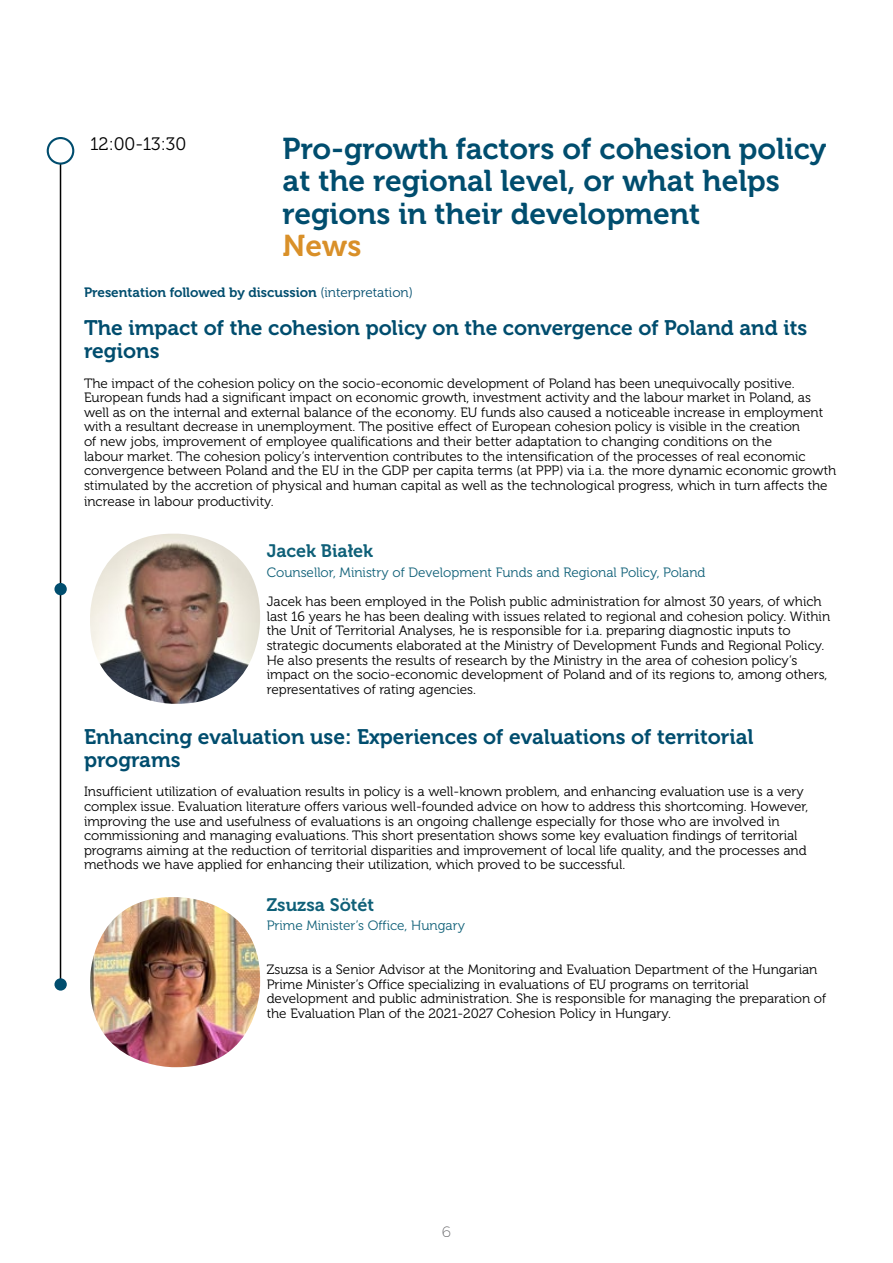
<style>
.page{position:relative;width:893px;height:1263px;background:#fff}
.page>*{position:absolute;margin:0;border:0;box-sizing:border-box;transform-origin:0 0}
.t1{font:30px/32.4px "Museo 700";color:#004d6e}
.t2{font:30px "Museo 700";color:#d99029}
.t3{font:21px/22.6px "Museo 700";color:#004d6e}
.t4{font:18px "Museo 700";color:#0f6078}
.t5{font:18px "Museo 300";color:#000}
.t6{font:200 15px "Montserrat";color:#5d5d60}
.t7{font:13.5px/14.5px "Museo 300";color:#000}
.t8{font:13.5px "Museo 300";color:#0f6078}
.t9{font:13.5px "Museo 700";color:#004d6e}
.s1{font-family:"Museo 300"}
</style>
<div class="page">
<hr style="left:60px;top:152px;width:1px;height:832px;background:#000">
<img style="left:90px;top:534px;width:170px;height:170px">
<img style="left:90px;top:897px;width:170px;height:170px">
<div style="left:54px;top:583px;width:13px;height:12px;background:#004d6e;border-radius:50%"></div>
<svg style="left:54px;top:978px;width:13px;height:13px"></svg>
<div style="left:48px;top:138px;width:25px;height:26px;background:#fff;border-radius:50%"></div>
<div style="left:47px;top:137px;width:27px;height:28px;border:2px solid #004d6e;border-radius:50%"></div>
<h3 class="t5" style="left:90px;top:134px;width:98px">12:00-13:30</h3>
<h1 class="t1" style="left:283px;top:133px;width:545px">Pro-growth factors of cohesion policy at the regional level, or what helps regions in their development</h1>
<h1 class="t2" style="left:283px;top:229px;width:80px">News</h1>
<p class="t9" style="left:84px;top:284px;width:330px">Presentation followed by discussion <span class="s1">(interpretation)</span></p>
<h2 class="t3" style="left:84px;top:317px;width:725px">The impact of the cohesion policy on the convergence of Poland and its regions</h2>
<p class="t7" style="left:84px;top:376px;width:754px">The impact of the cohesion policy on the socio-economic development of Poland has been unequivocally positive.<br>European funds had a significant impact on economic growth, investment activity and the labour market in Poland, as well as on the internal and external balance of the economy. EU funds also caused a noticeable increase in employment with a resultant decrease in unemployment. The positive effect of European cohesion policy is visible in the creation<br>of new jobs, improvement of employee qualifications and their better adaptation to changing conditions on the<br>labour market. The cohesion policy’s intervention contributes to the intensification of the processes of real economic convergence between Poland and the EU in the GDP per capita terms (at PPP) via i.a. the more dynamic economic growth stimulated by the accretion of physical and human capital as well as the technological progress, which in turn affects the</p>
<p class="t7" style="left:84px;top:494px;width:191px">increase in labour productivity.</p>
<h3 class="t4" style="left:267px;top:541px;width:108px">Jacek Białek</h3>
<p class="t8" style="left:267px;top:565px;width:440px">Counsellor, Ministry of Development Funds and Regional Policy, Poland</p>
<p class="t7" style="left:267px;top:595px;width:565px">Jacek has been employed in the Polish public administration for almost 30 years, of which last 16 years he has been dealing with issues related to regional and cohesion policy. Within the Unit of Territorial Analyses, he is responsible for i.a. preparing diagnostic inputs to strategic documents elaborated at the Ministry of Development Funds and Regional Policy.<br>He also presents the results of research by the Ministry in the area of cohesion policy’s impact on the socio-economic development of Poland and of its regions to, among others, representatives of rating agencies.</p>
<h2 class="t3" style="left:84px;top:726px;width:671px">Enhancing evaluation use: Experiences of evaluations of territorial programs</h2>
<p class="t7" style="left:84px;top:785px;width:726px">Insufficient utilization of evaluation results in policy is a well-known problem, and enhancing evaluation use is a very complex issue. Evaluation literature offers various well-founded advice on how to address this shortcoming. However, improving the use and usefulness of evaluations is an ongoing challenge especially for those who are involved in commissioning and managing evaluations. This short presentation shows some key evaluation findings of territorial programs aiming at the reduction of territorial disparities and improvement of local life quality, and the processes and methods we have applied for enhancing their utilization, which proved to be successful.</p>
<h3 class="t4" style="left:267px;top:894px;width:109px">Zsuzsa Sötét</h3>
<p class="t8" style="left:267px;top:918px;width:200px">Prime Minister’s Office, Hungary</p>
<p class="t7" style="left:267px;top:962px;width:561px">Zsuzsa is a Senior Advisor at the Monitoring and Evaluation Department of the Hungarian Prime Minister’s Office specializing in evaluations of EU programs on territorial development and public administration. She is responsible for managing the preparation of the Evaluation Plan of the 2021-2027 Cohesion Policy in Hungary.</p>
<p class="t6" style="left:442px;top:1220px;width:11px">6</p>
</div>
